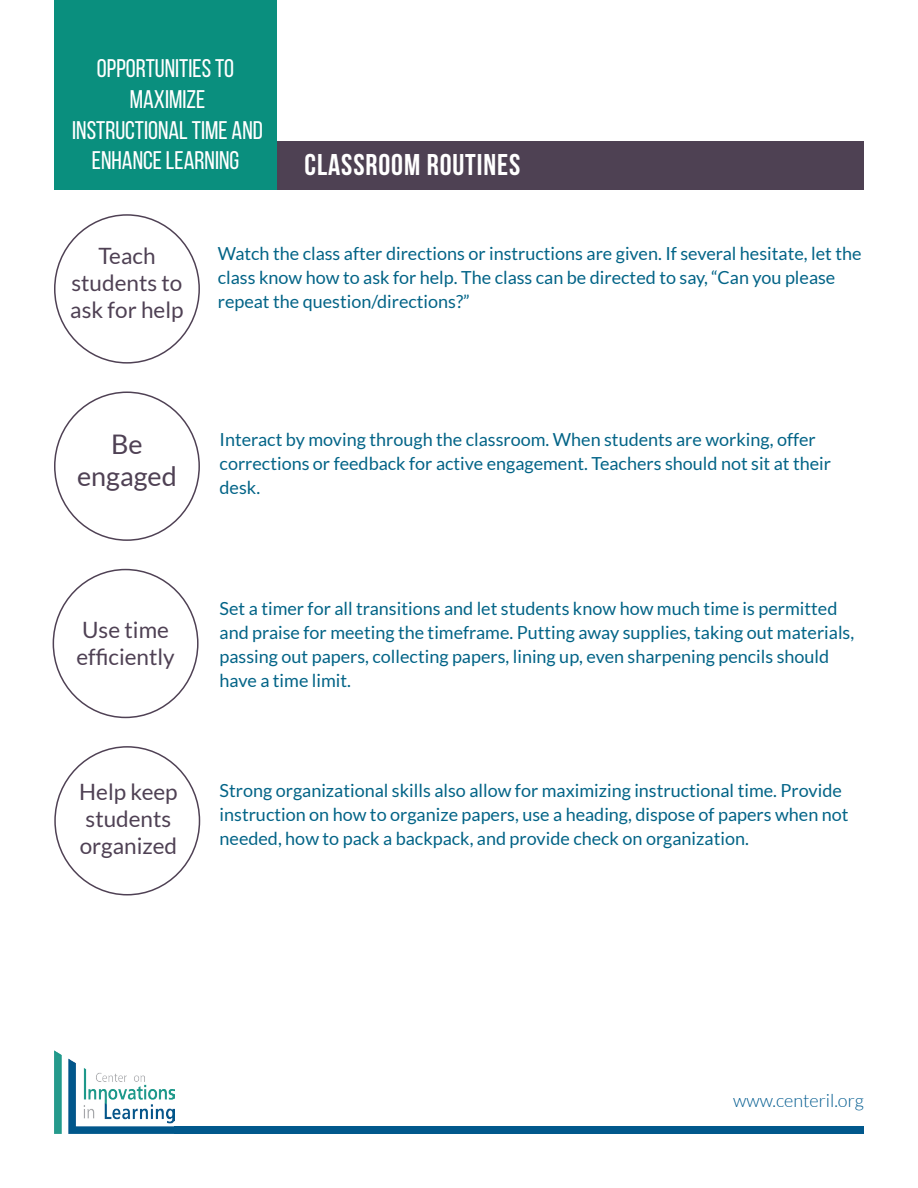
<style>
.page{position:relative;width:918px;height:1188px;background:#fff}
.page>*{position:absolute;margin:0;border:0;box-sizing:border-box;transform-origin:0 0}
.t1{font:700 30px "Bebas Neue";letter-spacing:.03em;color:#fff}
.t2{font:27px "Lato";color:#4f4154}
.t3{font:25.5px/30.6px "Bebas Neue";color:#fff;text-align:center}
.t4{font:22.5px/27px "Lato";color:#4f4154}
.t5{font:18px/24px "Lato";color:#036487}
.t6{font:300 18px "Lato";color:#005b8f}
</style>
<div class="page">
<img style="left:54px;top:1050px;width:120px;height:84px">
<div style="left:174px;top:1126px;width:690px;height:8px;background:#01588c"></div>
<div style="left:54px;top:0;width:223px;height:190px;background:#0a8f7e"></div>
<div style="left:277px;top:141px;width:587px;height:49px;background:#4e4153"></div>
<p class="t3" style="left:97px;top:53px;width:139px">OPPORTUNITIES TO</p>
<p class="t3" style="left:130px;top:84px;width:77px">MAXIMIZE</p>
<p class="t3" style="left:72px;top:114px;width:192px">INSTRUCTIONAL TIME AND<br>ENHANCE LEARNING</p>
<p class="t1" style="left:305px;top:148px;width:217px">CLASSROOM ROUTINES</p>
<p class="t4" style="left:98px;top:243px;width:59px">Teach</p>
<p class="t4" style="left:70px;top:270px;width:115px">students to ask for help</p>
<p class="t5" style="left:218px;top:242px;width:645px">Watch the class after directions or instructions are given. If several hesitate, let the class know how to ask for help. The class can be directed to say, “Can you please repeat the question/directions?”</p>
<p class="t2" style="left:111px;top:429px;width:33px">Be</p>
<p class="t2" style="left:77px;top:462px;width:101px">engaged</p>
<p class="t4" style="left:76px;top:617px;width:100px">Use time efficiently</p>
<p class="t5" style="left:220px;top:427px;width:598px">Interact by moving through the classroom. When students are working, offer</p>
<p class="t5" style="left:220px;top:451px;width:613px">corrections or feedback for active engagement. Teachers should not sit at their desk.</p>
<p class="t5" style="left:220px;top:596px;width:636px">Set a timer for all transitions and let students know how much time is permitted and praise for meeting the timeframe. Putting away supplies, taking out materials, passing out papers, collecting papers, lining up, even sharpening pencils should have a time limit.</p>
<p class="t4" style="left:79px;top:779px;width:100px">Help keep students organized</p>
<p class="t5" style="left:220px;top:778px;width:630px">Strong organizational skills also allow for maximizing instructional time. Provide instruction on how to organize papers, use a heading, dispose of papers when not needed, how to pack a backpack, and provide check on organization.</p>
<p class="t6" style="left:733px;top:1091px;width:132px">www.centeril.org</p>
</div>
